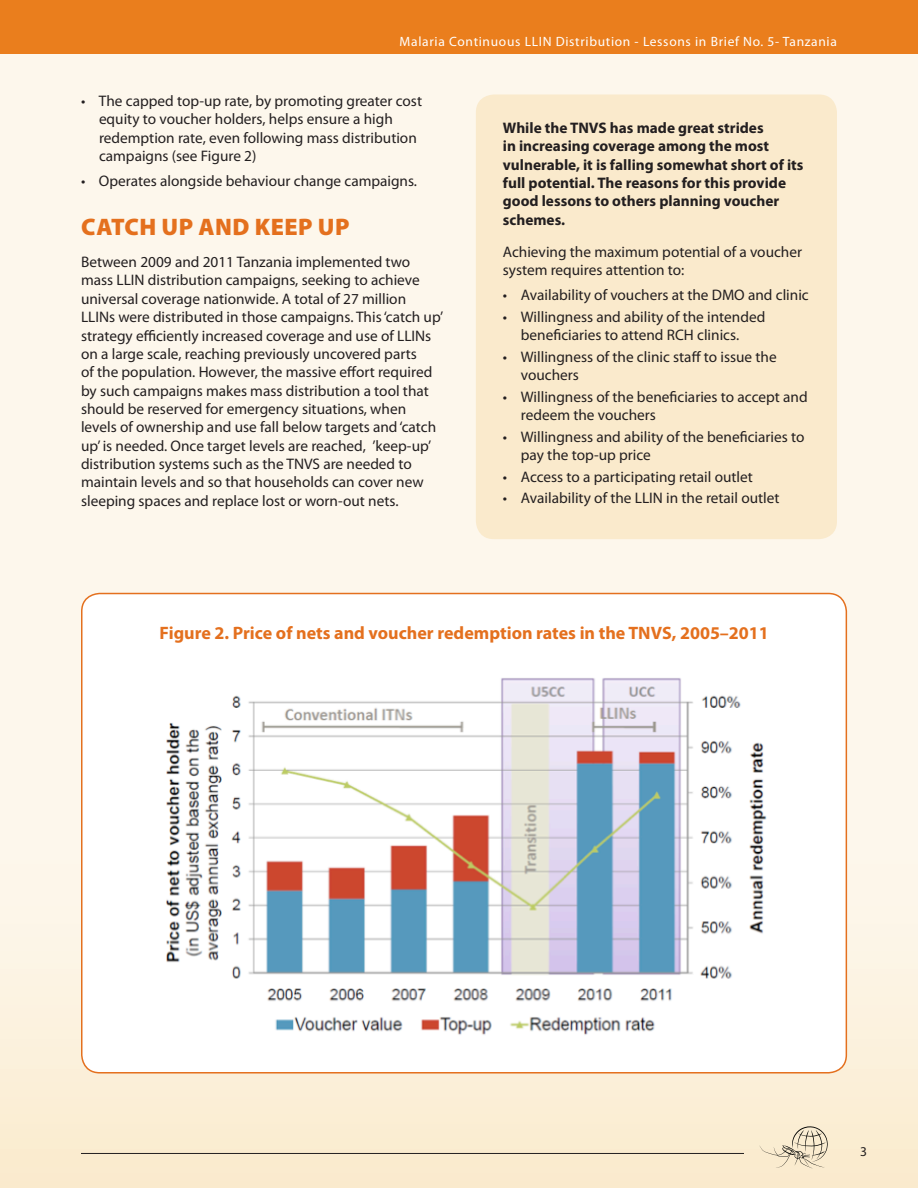
<style>
.page{position:relative;width:918px;height:1188px;background:#fff}
.page>*{position:absolute;margin:0;border:0;box-sizing:border-box;transform-origin:0 0}
.Header_1{font:900 24px "Myriad Pro";letter-spacing:.02em;color:#e4701e}
.Header_3{font:700 18px "Myriad Pro";color:#e4701e}
.Body_Main{font:15.3px/18.3px "Myriad Pro";color:#231f20}
.Body_Main_with_bulle{font:15.3px/18.3px "Myriad Pro";color:#231f20}
.t1{font:700 15.3px/18.3px "Myriad Pro";color:#231f20}
.t2{font:13.5px "Myriad Pro";letter-spacing:.05em;color:#fff}
.t3{font:13.5px "Myriad Pro";color:#231f20}
</style>
<div class="page">
<div style="left:0;top:21px;width:917px;height:1167px;background:#fdf7ec"></div>
<div style="left:0;top:833px;width:918px;height:355px;background:linear-gradient(to bottom,#fdf6ec,#faeacd)"></div>
<div style="left:0;top:0;width:918px;height:53px;background:#ea7e1d"></div>
<svg style="left:759px;top:1126px;width:69px;height:43px;background:#e4d7bd"></svg>
<hr style="left:81px;top:1153px;width:663px;height:1px;background:#231f20">
<div style="left:476px;top:94px;width:361px;height:445px;background:#faeacc;border-radius:18px"></div>
<div style="left:82px;top:594px;width:764px;height:479px;background:#fff;border-radius:18px"></div>
<img style="left:166px;top:678px;width:601px;height:357px">
<p class="t2" style="left:400px;top:33px;width:439px">Malaria Continuous LLIN Distribution - Lessons in Brief No. 5- Tanzania</p>
<p class="Body_Main_with_bulle" style="left:99px;top:91px;width:325px;text-indent:-18px">• The capped top-up rate, by promoting greater cost equity to voucher holders, helps ensure a high redemption rate, even following mass distribution campaigns (see Figure 2)</p>
<p class="Body_Main_with_bulle" style="left:81px;top:172px;width:338px">• Operates alongside behaviour change campaigns.</p>
<p class="Header_1" style="left:81px;top:211px;width:270px">CATCH UP AND KEEP UP</p>
<p class="Body_Main" style="left:81px;top:253px;width:364px">Between 2009 and 2011 Tanzania implemented two mass LLIN distribution campaigns, seeking to achieve universal coverage nationwide. A total of 27 million LLINs were distributed in those campaigns. This ‘catch up’ strategy efficiently increased coverage and use of LLINs on a large scale, reaching previously uncovered parts<br>of the population. However, the massive effort required by such campaigns makes mass distribution a tool that should be reserved for emergency situations, when levels of ownership and use fall below targets and ‘catch up’ is needed. Once target levels are reached, ’keep-up’ distribution systems such as the TNVS are needed to maintain levels and so that households can cover new sleeping spaces and replace lost or worn-out nets.</p>
<p class="t1" style="left:503px;top:118px;width:302px">While the TNVS has made great strides<br>in increasing coverage among the most vulnerable, it is falling somewhat short of its full potential. The reasons for this provide good lessons to others planning voucher schemes.</p>
<p class="Body_Main" style="left:503px;top:242px;width:301px">Achieving the maximum potential of a voucher system requires attention to:</p>
<p class="Body_Main" style="left:503px;top:286px;width:307px">• Availability of vouchers at the DMO and clinic</p>
<p class="Body_Main" style="left:503px;top:307px;width:264px;text-align:center">• Willingness and ability of the intended beneficiaries to attend RCH clinics.</p>
<p class="Body_Main" style="left:521px;top:347px;width:257px;text-indent:-18px">• Willingness of the clinic staff to issue the vouchers</p>
<p class="Body_Main" style="left:521px;top:387px;width:288px;text-indent:-18px">• Willingness of the beneficiaries to accept and redeem the vouchers</p>
<p class="Body_Main" style="left:521px;top:427px;width:285px;text-indent:-18px">• Willingness and ability of the beneficiaries to pay the top-up price</p>
<p class="Body_Main" style="left:503px;top:467px;width:252px">• Access to a participating retail outlet</p>
<p class="Body_Main" style="left:503px;top:489px;width:278px">• Availability of the LLIN in the retail outlet</p>
<p class="Header_3" style="left:160px;top:621px;width:611px">Figure 2. Price of nets and voucher redemption rates in the TNVS, 2005–2011</p>
<p class="t3" style="left:860px;top:1143px;width:8px">3</p>
</div>
